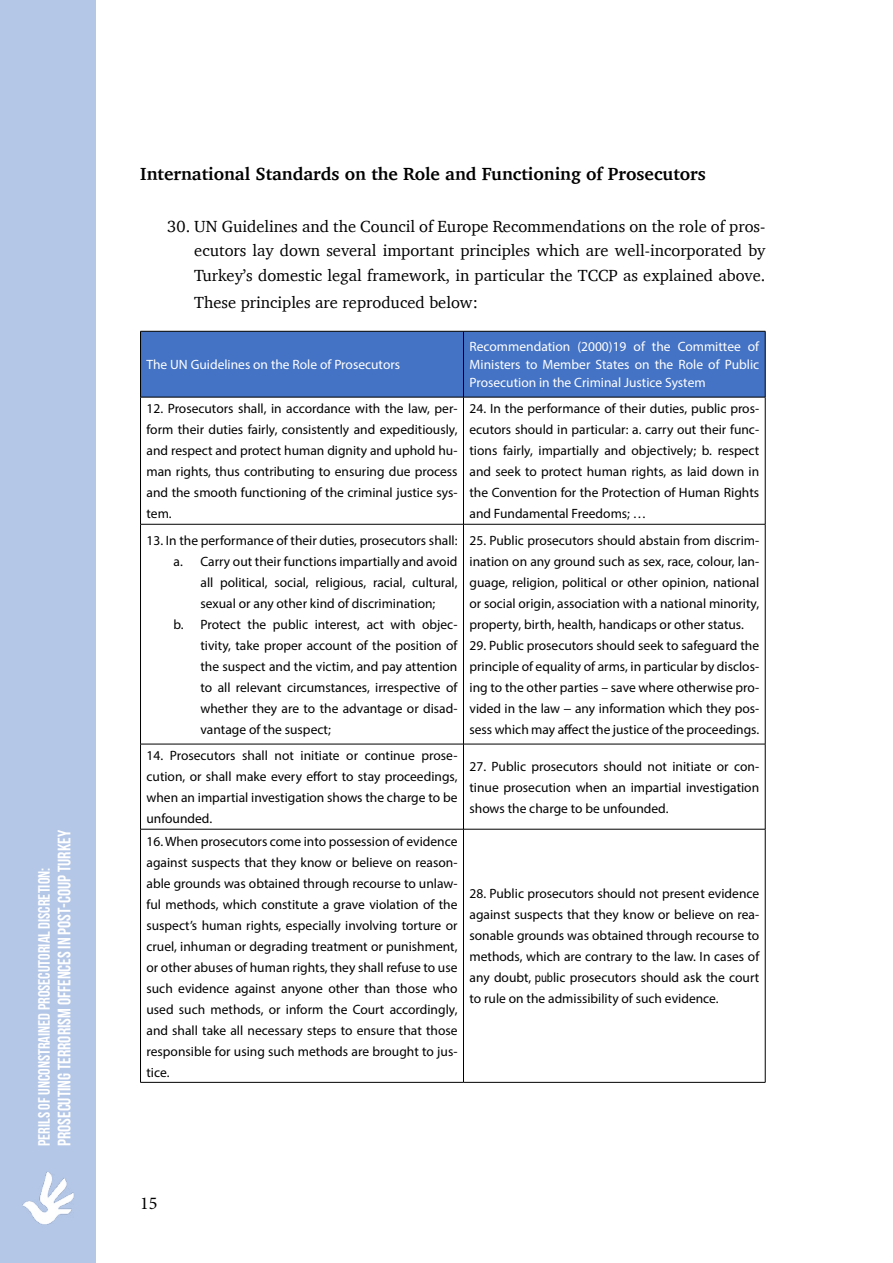
<style>
.page{position:relative;width:893px;height:1263px;background:#fff}
.page>*{position:absolute;margin:0;border:0;box-sizing:border-box;transform-origin:0 0}
.t1{font:700 18px "Charter";color:#000}
.t2{font:700 18px "Bebas Neue";color:#fff}
.t3{font:18px "Minion Pro";color:#000}
.t4{font:16.5px/24.8px "Charter";color:#000;text-align:justify}
.t5{font:700 16.5px "Bebas Neue";color:#fff}
.t6{font:13.5px/21px "Myriad Pro";color:#000;text-align:justify}
.t7{font:13.5px/18px "Myriad Pro";color:#fff;text-align:justify}
</style>
<div class="page">
<div style="left:0;top:0;width:96px;height:1263px;background:#b4c7e7"></div>
<img style="left:22px;top:1172px;width:52px;height:53px">
<div style="left:141px;top:332px;width:624px;height:65px;background:#4472c4"></div>
<hr style="left:140px;top:331px;width:323px;height:1px;background:#000">
<hr style="left:140px;top:331px;width:1px;height:66px;background:#000">
<hr style="left:463px;top:331px;width:302px;height:1px;background:#000">
<hr style="left:463px;top:331px;width:1px;height:66px;background:#000">
<hr style="left:765px;top:331px;width:1px;height:66px;background:#000">
<hr style="left:140px;top:397px;width:323px;height:1px;background:#000">
<hr style="left:140px;top:397px;width:1px;height:127px;background:#000">
<hr style="left:463px;top:397px;width:302px;height:1px;background:#000">
<hr style="left:463px;top:397px;width:1px;height:127px;background:#000">
<hr style="left:765px;top:397px;width:1px;height:127px;background:#000">
<hr style="left:140px;top:524px;width:323px;height:1px;background:#000">
<hr style="left:140px;top:524px;width:1px;height:220px;background:#000">
<hr style="left:463px;top:524px;width:302px;height:1px;background:#000">
<hr style="left:463px;top:524px;width:1px;height:220px;background:#000">
<hr style="left:765px;top:524px;width:1px;height:220px;background:#000">
<hr style="left:140px;top:744px;width:323px;height:1px;background:#000">
<hr style="left:140px;top:744px;width:1px;height:85px;background:#000">
<hr style="left:463px;top:744px;width:302px;height:1px;background:#000">
<hr style="left:463px;top:744px;width:1px;height:85px;background:#000">
<hr style="left:765px;top:744px;width:1px;height:85px;background:#000">
<hr style="left:140px;top:829px;width:323px;height:1px;background:#000">
<hr style="left:140px;top:829px;width:1px;height:253px;background:#000">
<hr style="left:463px;top:829px;width:302px;height:1px;background:#000">
<hr style="left:463px;top:829px;width:1px;height:253px;background:#000">
<hr style="left:765px;top:829px;width:1px;height:253px;background:#000">
<hr style="left:140px;top:1082px;width:323px;height:1px;background:#000">
<hr style="left:463px;top:1082px;width:302px;height:1px;background:#000">
<h1 class="t2" style="left:54px;top:1146px;width:317px;rotate:-90deg">Prosecuting Terrorism Offences in POST-COUP Turkey</h1>
<p class="t5" style="left:35px;top:1146px;width:280px;rotate:-90deg">Perils of Unconstrained Prosecutorial Discretion:</p>
<h1 class="t1" style="left:140px;top:158px;width:567px">International Standards on the Role and Functioning of Prosecutors</h1>
<p class="t4" style="left:194px;top:213px;width:573px;text-indent:-27px">30. UN Guidelines and the Council of Europe Recommendations on the role of pros&shy;ecutors lay down several important principles which are well-incorporated by Turkey’s domestic legal framework, in particular the TCCP as explained above.</p>
<p class="t4" style="left:194px;top:290px;width:285px">These principles are reproduced below:</p>
<p class="t7" style="left:147px;top:355px;width:255px">The UN Guidelines on the Role of Prosecutors</p>
<p class="t7" style="left:469px;top:337px;width:291px">Recommendation (2000)19 of the Committee of Ministers to Member States on the Role of Public Prosecution in the Criminal Justice System</p>
<p class="t6" style="left:147px;top:398px;width:312px">12. Prosecutors shall, in accordance with the law, per&shy;form their duties fairly, consistently and expeditiously, and respect and protect human dignity and uphold hu&shy;man rights, thus contributing to ensuring due process and the smooth functioning of the criminal justice sys&shy;tem.</p>
<p class="t6" style="left:469px;top:398px;width:291px">24. In the performance of their duties, public pros&shy;ecutors should in particular: a. carry out their func&shy;tions fairly, impartially and objectively; b. respect and seek to protect human rights, as laid down in the Convention for the Protection of Human Rights and Fundamental Freedoms; …</p>
<p class="t6" style="left:147px;top:529px;width:312px">13. In the performance of their duties, prosecutors shall:</p>
<p class="t6" style="left:174px;top:550px;width:285px">a. Carry out their functions impartially and avoid</p>
<p class="t6" style="left:201px;top:571px;width:258px">all political, social, religious, racial, cultural,</p>
<p class="t6" style="left:201px;top:592px;width:236px">sexual or any other kind of discrimination;</p>
<p class="t6" style="left:174px;top:613px;width:285px">b. Protect the public interest, act with objec-</p>
<p class="t6" style="left:201px;top:634px;width:258px">tivity, take proper account of the position of</p>
<p class="t6" style="left:201px;top:655px;width:258px">the suspect and the victim, and pay attention</p>
<p class="t6" style="left:201px;top:676px;width:258px">to all relevant circumstances, irrespective of</p>
<p class="t6" style="left:201px;top:698px;width:258px">whether they are to the advantage or disad-</p>
<p class="t6" style="left:201px;top:719px;width:132px">vantage of the suspect;</p>
<p class="t6" style="left:469px;top:530px;width:291px">25. Public prosecutors should abstain from discrim&shy;ination on any ground such as sex, race, colour, lan&shy;guage, religion, political or other opinion, national or social origin, association with a national minority, property, birth, health, handicaps or other status.</p>
<p class="t6" style="left:469px;top:635px;width:291px">29. Public prosecutors should seek to safeguard the principle of equality of arms, in particular by disclos&shy;ing to the other parties – save where otherwise pro&shy;vided in the law − any information which they pos&shy;sess which may affect the justice of the proceedings.</p>
<p class="t6" style="left:147px;top:745px;width:312px">14. Prosecutors shall not initiate or continue prose&shy;cution, or shall make every effort to stay proceedings, when an impartial investigation shows the charge to be unfounded.</p>
<p class="t6" style="left:469px;top:756px;width:291px">27. Public prosecutors should not initiate or con&shy;tinue prosecution when an impartial investigation shows the charge to be unfounded.</p>
<p class="t6" style="left:147px;top:830px;width:312px">16. When prosecutors come into possession of evidence against suspects that they know or believe on reason&shy;able grounds was obtained through recourse to unlaw&shy;ful methods, which constitute a grave violation of the suspect’s human rights, especially involving torture or cruel, inhuman or degrading treatment or punishment, or other abuses of human rights, they shall refuse to use such evidence against anyone other than those who used such methods, or inform the Court accordingly, and shall take all necessary steps to ensure that those responsible for using such methods are brought to jus&shy;tice.</p>
<p class="t6" style="left:469px;top:883px;width:291px">28. Public prosecutors should not present evidence against suspects that they know or believe on rea&shy;sonable grounds was obtained through recourse to methods, which are contrary to the law. In cases of any doubt, public prosecutors should ask the court to rule on the admissibility of such evidence.</p>
<h1 class="t3" style="left:140px;top:1191px;width:19px">15</h1>
</div>
